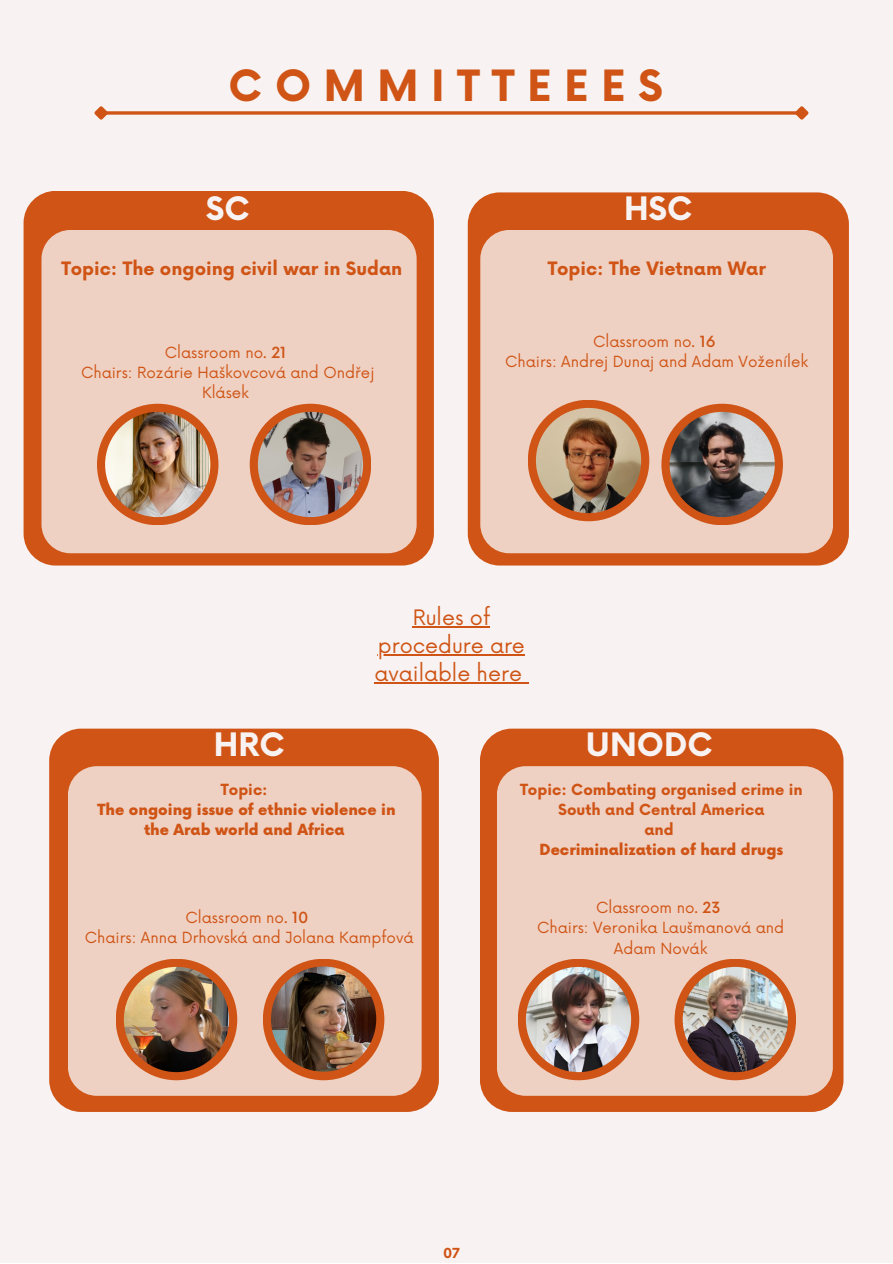
<style>
.page{position:relative;width:893px;height:1264px;background:#fff}
.page>*{position:absolute;margin:0;border:0;box-sizing:border-box;transform-origin:0 0}
.t1{font:700 42px "Now";letter-spacing:.3em;color:#cf5415}
.t2{font:700 31.5px "Now";color:#f8f3f2}
.t3{font:20.7px/28px "Now";color:#cf5415;text-align:center}
.t4{font:700 18px "Now";color:#cf5415}
.t5{font:15px/20.2px "Now";color:#cf5415;text-align:center}
.t6{font:900 15px/20.2px "Now";color:#cf5415;text-align:center}
.t7{font:700 15px/20.2px "Now";color:#cf5415;text-align:center}
.t8{font:700 13.5px "Now";color:#cf5415}
.s1{font-weight:500}
</style>
<div class="page">
<div style="left:0;top:0;width:892px;height:1262px;background:#f8f3f2"></div>
<div style="left:24px;top:191px;width:410px;height:374px;background:#cf5415;border-radius:32px"></div>
<div style="left:41px;top:230px;width:375px;height:323px;background:#efd1c3;border-radius:29px"></div>
<div style="left:467px;top:192px;width:381px;height:373px;background:#cf5415;border-radius:32px"></div>
<div style="left:480px;top:230px;width:353px;height:323px;background:#efd1c3;border-radius:29px"></div>
<div style="left:49px;top:728px;width:390px;height:383px;background:#cf5415;border-radius:32px"></div>
<div style="left:480px;top:728px;width:363px;height:383px;background:#cf5415;border-radius:32px"></div>
<div style="left:68px;top:766px;width:353px;height:329px;background:#efd1c3;border-radius:29px"></div>
<div style="left:497px;top:766px;width:335px;height:329px;background:#efd1c3;border-radius:29px"></div>
<div style="left:97px;top:404px;width:121px;height:121px;background:#cf5415;border-radius:50%"></div>
<div style="left:527px;top:400px;width:122px;height:121px;background:#cf5415;border-radius:50%"></div>
<img style="left:536px;top:408px;width:105px;height:105px;border-radius:50%">
<div style="left:661px;top:404px;width:121px;height:121px;background:#cf5415;border-radius:50%"></div>
<img style="left:669px;top:412px;width:105px;height:105px;border-radius:50%">
<div style="left:116px;top:958px;width:121px;height:122px;background:#cf5415;border-radius:50%"></div>
<img style="left:124px;top:966px;width:105px;height:106px;border-radius:50%">
<div style="left:263px;top:958px;width:121px;height:122px;background:#cf5415;border-radius:50%"></div>
<img style="left:271px;top:966px;width:105px;height:105px;border-radius:50%">
<div style="left:517px;top:958px;width:122px;height:122px;background:#cf5415;border-radius:50%"></div>
<img style="left:526px;top:966px;width:105px;height:106px;border-radius:50%">
<div style="left:674px;top:958px;width:122px;height:122px;background:#cf5415;border-radius:50%"></div>
<img style="left:682px;top:966px;width:105px;height:106px;border-radius:50%">
<svg style="left:111px;top:111px;width:680px;height:4px;background:#d56c37"></svg>
<svg style="left:94px;top:106px;width:17px;height:14px"></svg>
<svg style="left:791px;top:106px;width:18px;height:14px"></svg>
<div style="left:250px;top:404px;width:121px;height:121px;background:#cf5415;border-radius:50%"></div>
<img style="left:258px;top:412px;width:105px;height:105px;border-radius:50%">
<img style="left:105px;top:412px;width:105px;height:105px;border-radius:50%">
<hr style="left:412px;top:626px;width:78px;height:1px;background:#cf5415">
<hr style="left:378px;top:654px;width:147px;height:1px;background:#cf5415">
<hr style="left:374px;top:682px;width:148px;height:1px;background:#cf5415">
<p class="t1" style="left:229px;top:63px;width:436px">COMMITTEEES</p>
<p class="t2" style="left:206px;top:191px;width:45px">SC</p>
<p class="t2" style="left:624px;top:191px;width:70px">HSC</p>
<p class="t4" style="left:61px;top:258px;width:342px">Topic: The ongoing civil war in Sudan</p>
<p class="t5" style="left:165px;top:343px;width:123px">Classroom no. <span class="s1">21</span></p>
<p class="t5" style="left:81px;top:363px;width:295px">Chairs: Rozárie Haškovcová and Ondřej<br>Klásek</p>
<p class="t4" style="left:547px;top:258px;width:219px">Topic: The Vietnam War</p>
<p class="t5" style="left:593px;top:332px;width:124px">Classroom no. <span class="s1">16</span></p>
<p class="t5" style="left:505px;top:352px;width:304px">Chairs: Andrej Dunaj and Adam Voženílek</p>
<p class="t3" style="left:374px;top:604px;width:152px">Rules of procedure are available here</p>
<p class="t2" style="left:214px;top:727px;width:73px">HRC</p>
<p class="t2" style="left:586px;top:727px;width:128px">UNODC</p>
<p class="t7" style="left:221px;top:780px;width:48px">Topic:</p>
<p class="t6" style="left:98px;top:800px;width:299px">The ongoing issue of ethnic violence in the Arab world and Africa</p>
<p class="t5" style="left:186px;top:907px;width:124px">Classroom no. <span class="s1">10</span></p>
<p class="t5" style="left:85px;top:928px;width:330px">Chairs: Anna Drhovská and Jolana Kampfová</p>
<p class="t7" style="left:520px;top:780px;width:284px">Topic: Combating organised crime in<br>South and Central America</p>
<p class="t7" style="left:644px;top:820px;width:31px">and</p>
<p class="t6" style="left:539px;top:840px;width:245px">Decriminalization of hard drugs</p>
<p class="t5" style="left:596px;top:898px;width:126px">Classroom no. <span class="s1">23</span></p>
<p class="t5" style="left:537px;top:918px;width:249px">Chairs: Veronika Laušmanová and<br>Adam Novák</p>
<p class="t8" style="left:443px;top:1245px;width:18px">07</p>
</div>
